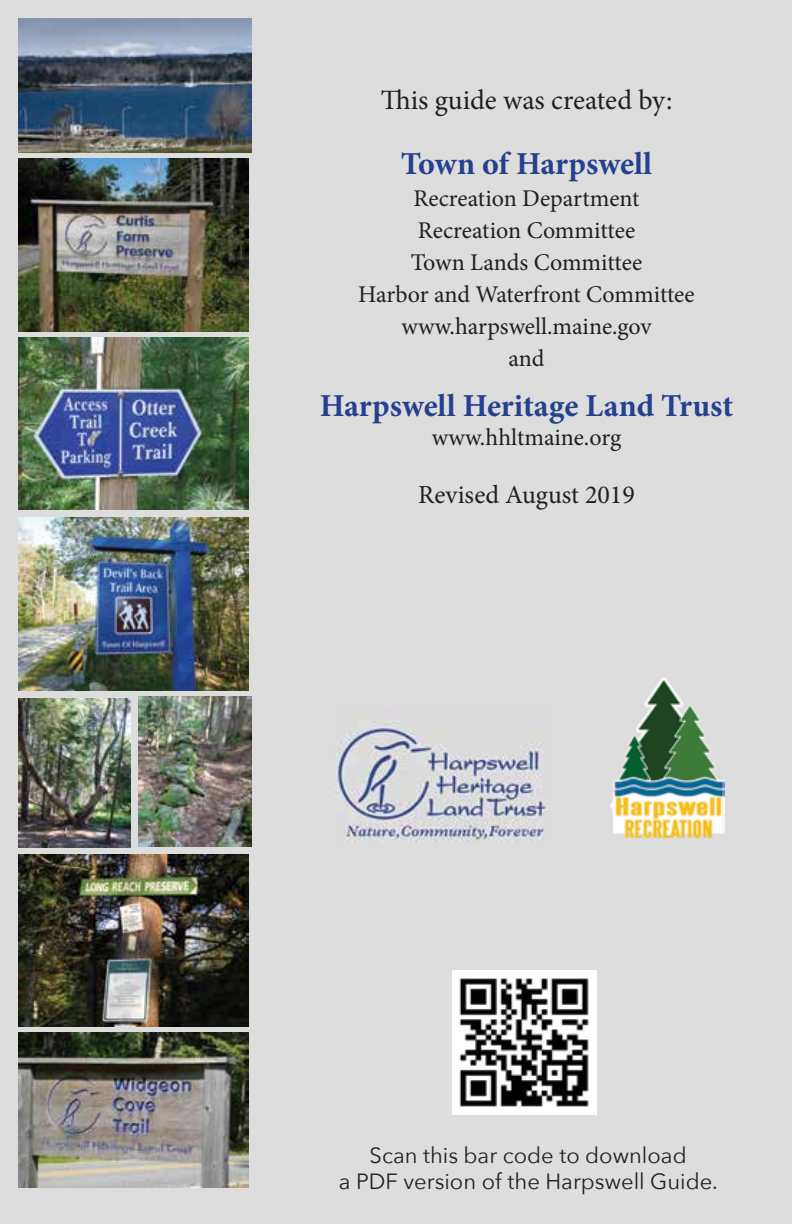
<style>
.page{position:relative;width:792px;height:1224px;background:#ddd}
.page>*{position:absolute;margin:0;border:0;box-sizing:border-box;transform-origin:0 0}
.t1{font:700 32px "Minion Pro";letter-spacing:-.02em;color:#25408f}
.t2{font:28px "Minion Pro";color:#231f20}
.t3{font:26px "Minion Pro";color:#231f20}
.t4{font:24px/32px "Minion Pro";letter-spacing:-.005em;color:#231f20;text-align:center}
.t5{font:22px/26px "Avenir Next";color:#231f20;text-align:center}
</style>
<div class="page">
<img style="left:18px;top:18px;width:233px;height:134px">
<img style="left:453px;top:971px;width:144px;height:144px">
<img style="left:18px;top:159px;width:230px;height:172px">
<img style="left:18px;top:337px;width:230px;height:173px">
<img style="left:18px;top:517px;width:230px;height:173px">
<img style="left:18px;top:698px;width:112px;height:150px">
<img style="left:139px;top:697px;width:112px;height:150px">
<img style="left:18px;top:854px;width:230px;height:173px">
<img style="left:18px;top:1032px;width:230px;height:156px">
<img style="left:336px;top:714px;width:212px;height:128px">
<img style="left:610px;top:677px;width:114px;height:160px">
<p class="t2" style="left:381px;top:82px;width:293px">This guide was created by:</p>
<h1 class="t1" style="left:401px;top:141px;width:253px">Town of Harpswell</h1>
<p class="t4" style="left:358px;top:182px;width:338px">Recreation Department<br>Recreation Committee<br>Town Lands Committee<br>Harbor and Waterfront Committee www.harpswell.maine.gov<br>and</p>
<h1 class="t1" style="left:320px;top:384px;width:415px">Harpswell Heritage Land Trust</h1>
<p class="t4" style="left:432px;top:422px;width:191px">www.hhltmaine.org</p>
<p class="t3" style="left:418px;top:477px;width:218px">Revised August 2019</p>
<p class="t5" style="left:339px;top:1142px;width:381px">Scan this bar code to download<br>a PDF version of the Harpswell Guide.</p>
</div>
